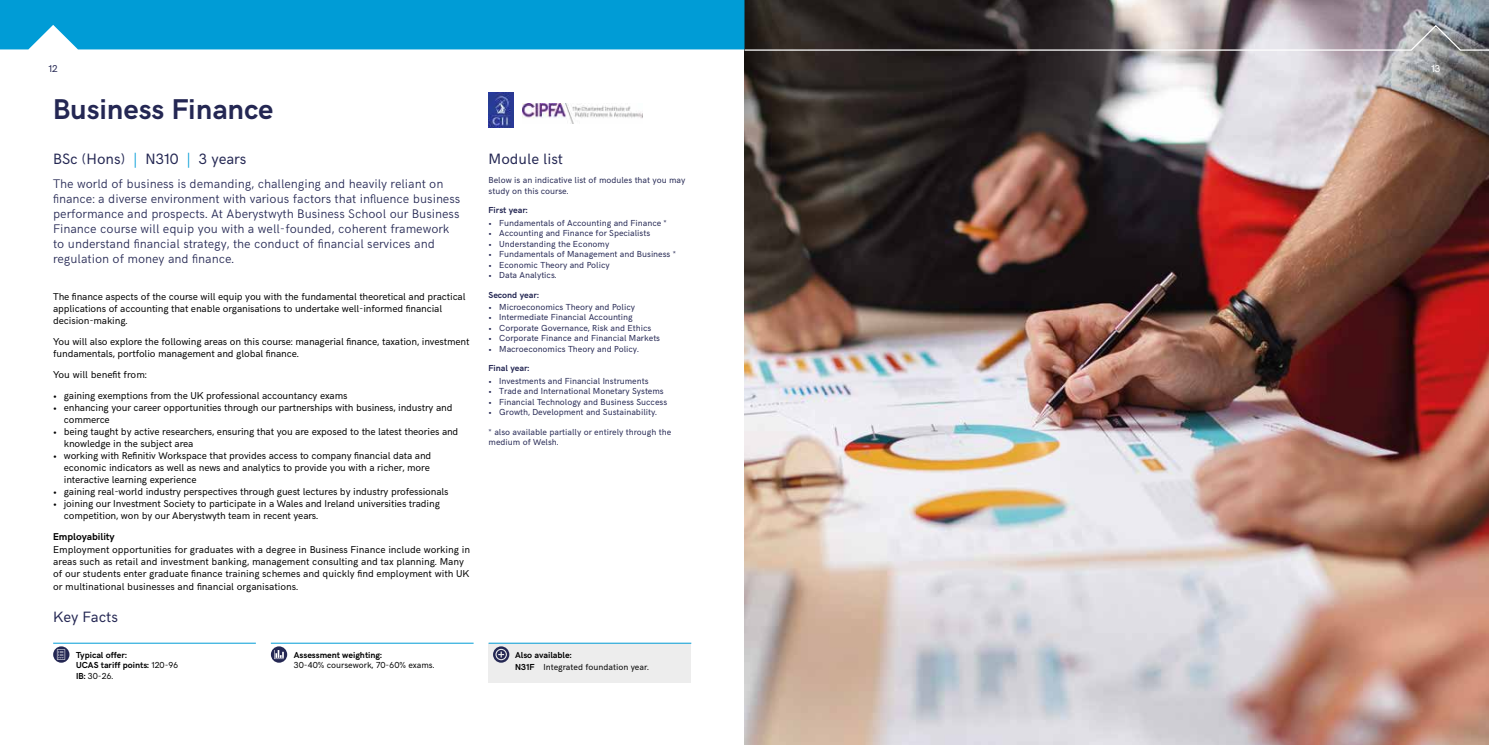
<style>
.page{position:relative;width:1489px;height:745px;background:#fff}
.page>*{position:absolute;margin:0;border:0;box-sizing:border-box;transform-origin:0 0}
.t1{font:700 28.75px "HK Grotesk";color:#242753}
.t2{font:15px "HK Grotesk";color:#242753}
.t3{font:300 12.5px/15px "HK Grotesk";color:#242753}
.t4{font:10px/12px "HK Grotesk";letter-spacing:-.01em;color:#000}
.t5{font:700 10px "HK Grotesk";color:#000}
.t6{font:10px "HK Grotesk";color:#242753}
.t7{font:10px "HK Grotesk";color:#fff}
.t8{font:8.75px/10.5px "HK Grotesk";color:#242753}
.t9{font:8.75px/12.2px "HK Grotesk";color:#000}
.t10{font:700 8.75px/10.5px "HK Grotesk";color:#000}
.t11{font:700 8.75px "HK Grotesk";color:#242753}
.s1{color:#009cd6}
.s2{font-weight:400}
.s3{font-weight:700}
</style>
<div class="page">
<img style="left:744px;top:52px;width:744px;height:692px">
<hr style="left:53px;top:642px;width:203px;height:1px;background:#009cd6">
<svg style="left:53px;top:646px;width:16px;height:16px"></svg>
<hr style="left:271px;top:642px;width:202px;height:1px;background:#009cd6">
<svg style="left:271px;top:646px;width:16px;height:16px"></svg>
<div style="left:488px;top:642px;width:203px;height:28px;background:#ededed"></div>
<hr style="left:488px;top:642px;width:203px;height:1px;background:#009cd6">
<div style="left:488px;top:655px;width:203px;height:27px;background:#ededed"></div>
<svg style="left:493px;top:646px;width:16px;height:16px"></svg>
<img style="left:522px;top:104px;width:120px;height:19px">
<img style="left:488px;top:92px;width:25px;height:36px">
<svg style="left:0;top:0;width:1488px;height:52px;background:#3e84a0"></svg>
<p class="t6" style="left:48px;top:61px;width:11px">12</p>
<p class="t7" style="left:1430px;top:61px;width:11px">13</p>
<h1 class="t1" style="left:53px;top:88px;width:221px">Business Finance</h1>
<h2 class="t2" style="left:53px;top:147px;width:195px">BSc (Hons) <span class="s1">|</span> N310 <span class="s1">|</span> 3 years</h2>
<p class="t3" style="left:53px;top:175px;width:408px">The world of business is demanding, challenging and heavily reliant on finance: a diverse environment with various factors that influence business performance and prospects. At Aberystwyth Business School our Business Finance course will equip you with a well-founded, coherent framework to understand financial strategy, the conduct of financial services and regulation of money and finance.</p>
<p class="t4" style="left:53px;top:289px;width:414px">The finance aspects of the course will equip you with the fundamental theoretical and practical applications of accounting that enable organisations to undertake well-informed financial decision-making.</p>
<p class="t4" style="left:53px;top:334px;width:418px">You will also explore the following areas on this course: managerial finance, taxation, investment fundamentals, portfolio management and global finance.</p>
<p class="t4" style="left:53px;top:367px;width:95px">You will benefit from:</p>
<p class="t4" style="left:53px;top:388px;width:296px">• gaining exemptions from the UK professional accountancy exams</p>
<p class="t4" style="left:64px;top:400px;width:390px;text-indent:-11px">• enhancing your career opportunities through our partnerships with business, industry and commerce</p>
<p class="t4" style="left:64px;top:424px;width:396px;text-indent:-11px">• being taught by active researchers, ensuring that you are exposed to the latest theories and knowledge in the subject area</p>
<p class="t4" style="left:64px;top:448px;width:369px;text-indent:-11px">• working with Refinitiv Workspace that provides access to company financial data and economic indicators as well as news and analytics to provide you with a richer, more interactive learning experience</p>
<p class="t4" style="left:53px;top:484px;width:397px">• gaining real-world industry perspectives through guest lectures by industry professionals</p>
<p class="t4" style="left:64px;top:496px;width:377px;text-indent:-11px">• joining our Investment Society to participate in a Wales and Ireland universities trading competition, won by our Aberystwyth team in recent years.</p>
<p class="t5" style="left:53px;top:528px;width:63px">Employability</p>
<p class="t4" style="left:53px;top:543px;width:418px">Employment opportunities for graduates with a degree in Business Finance include working in areas such as retail and investment banking, management consulting and tax planning. Many of our students enter graduate finance training schemes and quickly find employment with UK or multinational businesses and financial organisations.</p>
<h2 class="t2" style="left:488px;top:147px;width:76px">Module list</h2>
<p class="t8" style="left:488px;top:174px;width:198px">Below is an indicative list of modules that you may study on this course.</p>
<p class="t11" style="left:488px;top:204px;width:41px">First year:</p>
<p class="t8" style="left:488px;top:216px;width:180px">• Fundamentals of Accounting and Finance *</p>
<p class="t8" style="left:488px;top:227px;width:163px">• Accounting and Finance for Specialists</p>
<p class="t8" style="left:488px;top:237px;width:122px">• Understanding the Economy</p>
<p class="t8" style="left:488px;top:248px;width:189px">• Fundamentals of Management and Business *</p>
<p class="t8" style="left:488px;top:258px;width:123px">• Economic Theory and Policy</p>
<p class="t8" style="left:488px;top:269px;width:69px">• Data Analytics.</p>
<p class="t11" style="left:488px;top:288px;width:52px">Second year:</p>
<p class="t8" style="left:488px;top:301px;width:148px">• Microeconomics Theory and Policy</p>
<p class="t8" style="left:488px;top:311px;width:146px">• Intermediate Financial Accounting</p>
<p class="t8" style="left:488px;top:322px;width:164px">• Corporate Governance, Risk and Ethics</p>
<p class="t8" style="left:488px;top:332px;width:173px">• Corporate Finance and Financial Markets</p>
<p class="t8" style="left:488px;top:343px;width:152px">• Macroeconomics Theory and Policy.</p>
<p class="t11" style="left:488px;top:361px;width:42px">Final year:</p>
<p class="t8" style="left:488px;top:374px;width:161px">• Investments and Financial Instruments</p>
<p class="t8" style="left:488px;top:385px;width:177px">• Trade and International Monetary Systems</p>
<p class="t8" style="left:488px;top:395px;width:180px">• Financial Technology and Business Success</p>
<p class="t8" style="left:488px;top:406px;width:170px">• Growth, Development and Sustainability.</p>
<p class="t8" style="left:488px;top:425px;width:184px">* also available partially or entirely through the medium of Welsh.</p>
<h2 class="t2" style="left:53px;top:605px;width:66px">Key Facts</h2>
<p class="t10" style="left:76px;top:648px;width:103px">Typical offer:<br>UCAS tariff points: <span class="s2">120-96<br></span>IB: <span class="s2">30-26.</span></p>
<p class="t10" style="left:294px;top:648px;width:89px">Assessment weighting:</p>
<p class="t9" style="left:294px;top:658px;width:142px">30-40% coursework, 70-60% exams.</p>
<p class="t9" style="left:515px;top:647px;width:135px"><span class="s3">Also available:<br>N31F</span> Integrated foundation year.</p>
</div>
